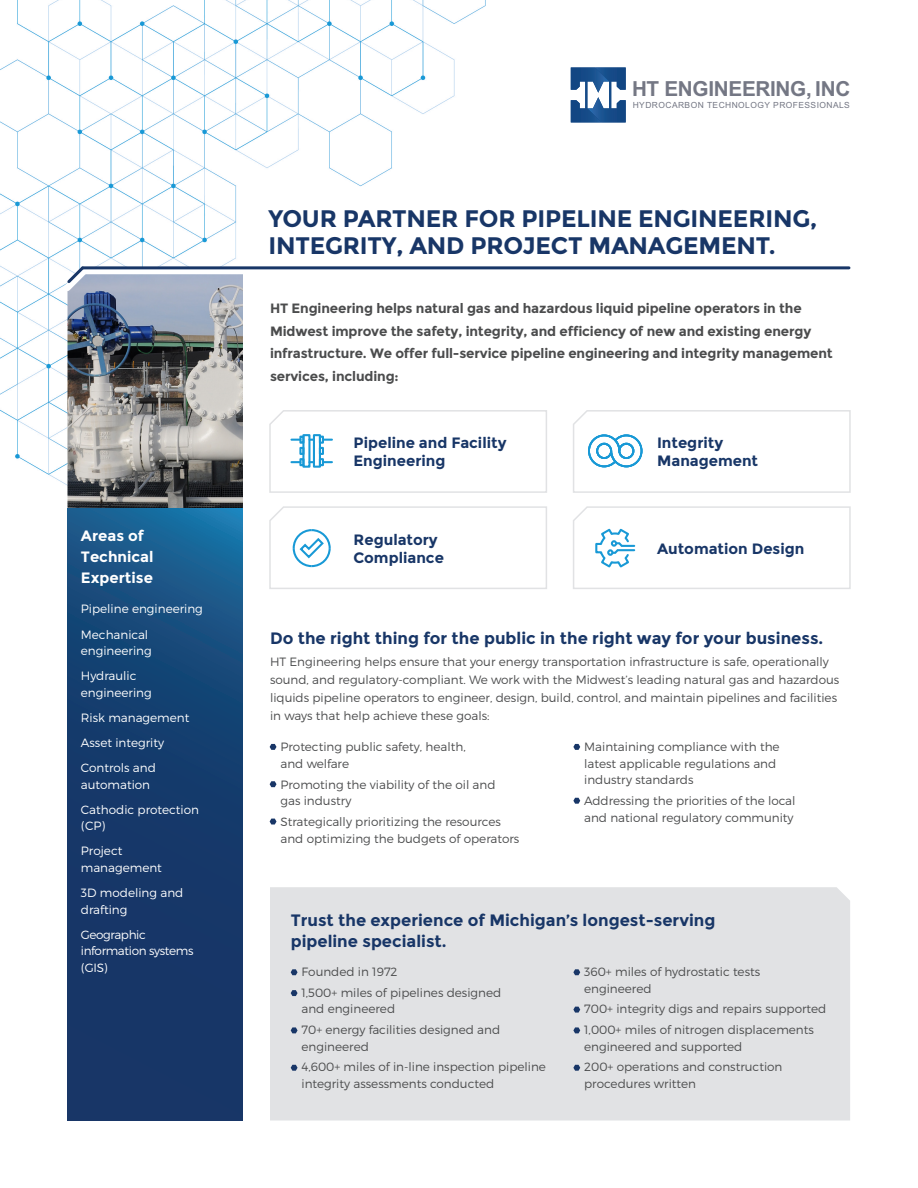
<style>
.page{position:relative;width:918px;height:1188px;background:#fff}
.page>*{position:absolute;margin:0;border:0;box-sizing:border-box;transform-origin:0 0}
.t1{font:700 23.85px/26.7px "Montserrat";letter-spacing:-.01em;color:#183667}
.t2{font:700 20.7px "Arial";letter-spacing:-.015em;color:#747784}
.section_subhead{font:700 16.5px/21px "Montserrat";color:#183667}
.section_subhead-2{font:700 15px/18px "Montserrat";color:#183667}
.t3{font:700 15px/21px "Montserrat";color:#fff}
.t4{font:700 13.5px/22.5px "Montserrat";letter-spacing:-.01em;color:#4b4c4d}
.bullets{font:300 12px/16.5px "Montserrat";color:#4b4c4d}
.bullets-2{font:300 12px/16.5px "Montserrat";color:#fff}
.bullets-3{font:300 12px/16.5px "Montserrat";letter-spacing:-.03em;color:#fff}
.t5{font:8.4px "Arial";letter-spacing:.05em;color:#747784}
</style>
<div class="page">
<img style="left:0;top:0;width:609px;height:512px">
<svg style="left:571px;top:68px;width:55px;height:54px"></svg>
<img style="left:68px;top:274px;width:175px;height:235px">
<svg style="left:94px;top:268px;width:756px;height:6px"></svg>
<hr style="left:83px;top:266px;width:766px;height:3px;background:#183667">
<svg style="left:58px;top:261px;width:36px;height:36px"></svg>
<svg style="left:68px;top:509px;width:175px;height:611px;background:#164071"></svg>
<svg style="left:270px;top:744px;width:7px;height:6px"></svg>
<svg style="left:270px;top:781px;width:7px;height:6px"></svg>
<svg style="left:270px;top:819px;width:7px;height:6px"></svg>
<svg style="left:573px;top:744px;width:7px;height:6px"></svg>
<svg style="left:573px;top:798px;width:7px;height:6px"></svg>
<div style="left:270px;top:887px;width:580px;height:233px;background:#e1e2e4"></div>
<svg style="left:291px;top:969px;width:7px;height:6px"></svg>
<svg style="left:291px;top:990px;width:7px;height:6px"></svg>
<svg style="left:291px;top:1027px;width:7px;height:6px"></svg>
<svg style="left:291px;top:1065px;width:7px;height:6px"></svg>
<svg style="left:573px;top:969px;width:7px;height:6px"></svg>
<svg style="left:573px;top:1007px;width:7px;height:6px"></svg>
<svg style="left:573px;top:1027px;width:7px;height:6px"></svg>
<svg style="left:573px;top:1065px;width:7px;height:6px"></svg>
<svg style="left:572px;top:409px;width:279px;height:85px"></svg>
<svg style="left:268px;top:505px;width:280px;height:84px"></svg>
<svg style="left:572px;top:505px;width:279px;height:84px"></svg>
<svg style="left:268px;top:409px;width:280px;height:85px"></svg>
<p class="t3" style="left:81px;top:526px;width:74px">Areas of<br>Technical<br>Expertise</p>
<p class="bullets-2" style="left:81px;top:601px;width:124px">Pipeline engineering</p>
<p class="bullets-2" style="left:81px;top:626px;width:72px">Mechanical engineering</p>
<p class="bullets-2" style="left:81px;top:668px;width:72px">Hydraulic engineering</p>
<p class="bullets-2" style="left:81px;top:709px;width:110px">Risk management</p>
<p class="bullets-2" style="left:81px;top:734px;width:85px">Asset integrity</p>
<p class="bullets-2" style="left:81px;top:759px;width:77px">Controls and automation</p>
<p class="bullets-2" style="left:81px;top:801px;width:120px">Cathodic protection (CP)</p>
<p class="bullets-2" style="left:81px;top:843px;width:83px">Project management</p>
<p class="bullets-2" style="left:81px;top:884px;width:104px">3D modeling and drafting</p>
<p class="bullets-3" style="left:81px;top:926px;width:114px">Geographic information systems (GIS)</p>
<p class="t2" style="left:632px;top:75px;width:220px">HT ENGINEERING, INC</p>
<p class="t5" style="left:633px;top:100px;width:219px">HYDROCARBON TECHNOLOGY PROFESSIONALS</p>
<p class="t1" style="left:268px;top:205px;width:550px">YOUR PARTNER FOR PIPELINE ENGINEERING,<br>INTEGRITY, AND PROJECT MANAGEMENT.</p>
<p class="t4" style="left:270px;top:297px;width:564px">HT Engineering helps natural gas and hazardous liquid pipeline operators in the Midwest improve the safety, integrity, and efficiency of new and existing energy infrastructure. We offer full-service pipeline engineering and integrity management services, including:</p>
<p class="section_subhead-2" style="left:354px;top:434px;width:154px">Pipeline and Facility<br>Engineering</p>
<p class="section_subhead-2" style="left:354px;top:530px;width:92px">Regulatory<br>Compliance</p>
<p class="section_subhead-2" style="left:657px;top:434px;width:103px">Integrity<br>Management</p>
<p class="section_subhead-2" style="left:657px;top:539px;width:149px">Automation Design</p>
<p class="section_subhead" style="left:270px;top:627px;width:555px">Do the right thing for the public in the right way for your business.</p>
<p class="bullets" style="left:270px;top:652px;width:571px;line-height:18px">HT Engineering helps ensure that your energy transportation infrastructure is safe, operationally sound, and regulatory-compliant. We work with the Midwest’s leading natural gas and hazardous liquids pipeline operators to engineer, design, build, control, and maintain pipelines and facilities in ways that help achieve these goals:</p>
<p class="bullets" style="left:280px;top:739px;width:187px">Protecting public safety, health, and welfare</p>
<p class="bullets" style="left:280px;top:776px;width:217px">Promoting the viability of the oil and gas industry</p>
<p class="bullets" style="left:280px;top:813px;width:240px">Strategically prioritizing the resources and optimizing the budgets of operators</p>
<p class="bullets" style="left:584px;top:739px;width:197px">Maintaining compliance with the latest applicable regulations and industry standards</p>
<p class="bullets" style="left:584px;top:792px;width:213px">Addressing the priorities of the local and national regulatory community</p>
<p class="section_subhead" style="left:291px;top:910px;width:426px">Trust the experience of Michigan’s longest-serving pipeline specialist.</p>
<p class="bullets" style="left:302px;top:963px;width:98px">Founded in 1972</p>
<p class="bullets" style="left:302px;top:984px;width:201px">1,500+ miles of pipelines designed and engineered</p>
<p class="bullets" style="left:302px;top:1021px;width:200px">70+ energy facilities designed and engineered</p>
<p class="bullets" style="left:302px;top:1059px;width:246px">4,600+ miles of in-line inspection pipeline integrity assessments conducted</p>
<p class="bullets" style="left:584px;top:963px;width:178px">360+ miles of hydrostatic tests engineered</p>
<p class="bullets" style="left:584px;top:1001px;width:244px">700+ integrity digs and repairs supported</p>
<p class="bullets" style="left:584px;top:1021px;width:231px">1,000+ miles of nitrogen displacements engineered and supported</p>
<p class="bullets" style="left:584px;top:1059px;width:200px">200+ operations and construction procedures written</p>
</div>
